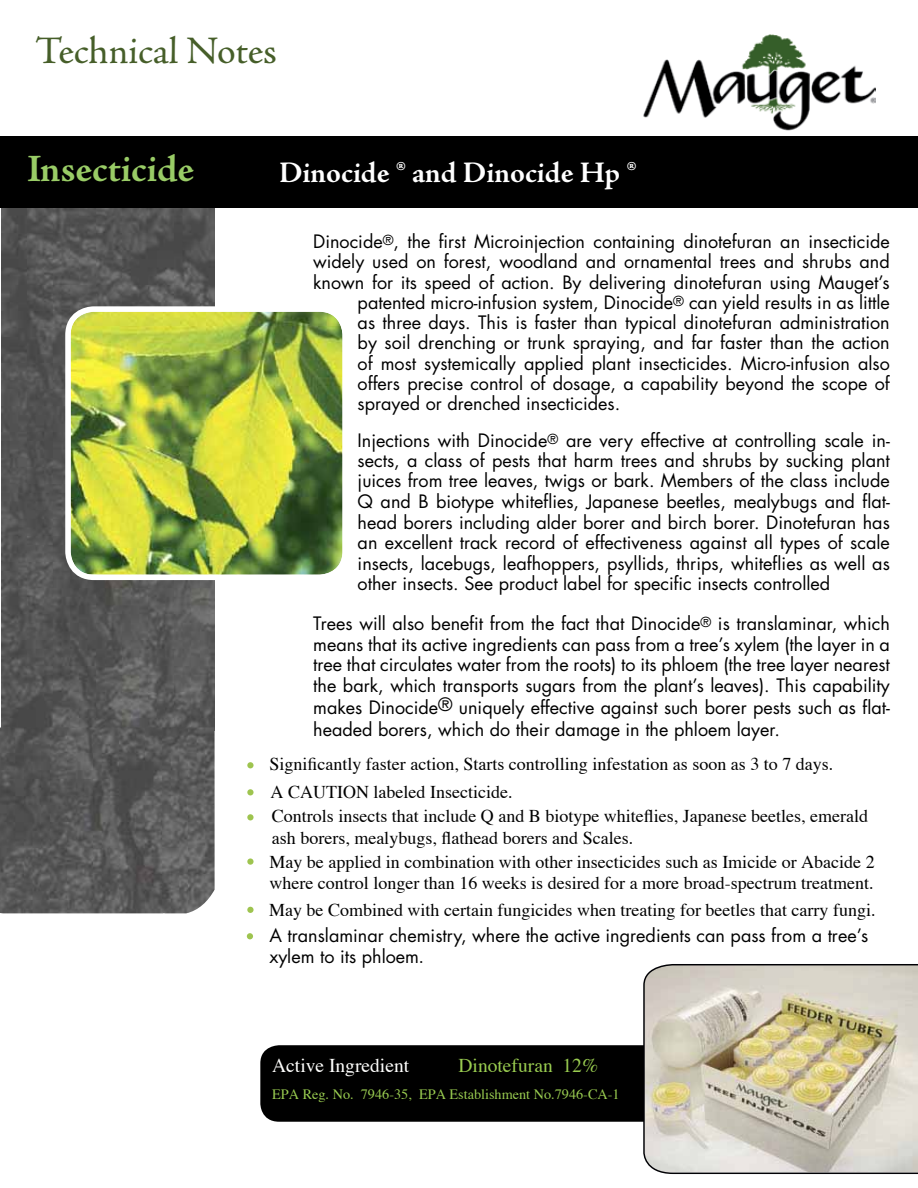
<style>
.page{position:relative;width:918px;height:1188px;background:#fff}
.page>*{position:absolute;margin:0;border:0;box-sizing:border-box;transform-origin:0 0}
.t1{font:39px "Adobe Jenson Pro";letter-spacing:-.005em;color:#465e29}
.t2{font:700 39px "Adobe Jenson Pro";color:#9c6}
.t3{font:700 30px "Adobe Jenson Pro";letter-spacing:-.005em;color:#fff}
.t4{font:19.5px "Times";color:#fffffe}
.t5{font:19.5px "Times";color:#99cc50}
.t6{font:18px/20.4px "Futura Std";color:#000;text-align:justify}
.t7{font:18px/21.6px "Times";color:#000}
.t8{font:14.25px "Times";color:#99cc50}
.s1{font-family:"Times"}
</style>
<div class="page">
<img style="left:1px;top:208px;width:214px;height:520px">
<img style="left:0;top:728px;width:215px;height:185px">
<img style="left:644px;top:35px;width:232px;height:96px">
<div style="left:0;top:137px;width:918px;height:71px;background:#000"></div>
<img style="left:71px;top:312px;width:271px;height:263px">
<div style="left:65px;top:306px;width:283px;height:274px;border:5px solid #fff;border-radius:26px"></div>
<div style="left:260px;top:1045px;width:416px;height:77px;background:#000;border-radius:18px"></div>
<img style="left:643px;top:964px;width:275px;height:210px">
<div style="left:247px;top:762px;width:7px;height:6px;background:#9ec44f;border-radius:50%"></div>
<div style="left:247px;top:789px;width:7px;height:6px;background:#9ec44f;border-radius:50%"></div>
<div style="left:247px;top:907px;width:7px;height:6px;background:#9ec44f;border-radius:50%"></div>
<svg style="left:247px;top:858px;width:7px;height:7px"></svg>
<div style="left:247px;top:814px;width:7px;height:6px;background:#9ec44f;border-radius:50%"></div>
<svg style="left:247px;top:933px;width:6px;height:6px"></svg>
<h1 class="t1" style="left:36px;top:28px;width:243px">Technical Notes</h1>
<h1 class="t2" style="left:27px;top:146px;width:169px">Insecticide</h1>
<h2 class="t3" style="left:279px;top:155px;width:359px">Dinocide ® and Dinocide Hp ®</h2>
<p class="t6" style="left:313px;top:231px;width:578px">Dinocide<sup>®</sup>, the first Microinjection containing dinotefuran an insecticide</p>
<p class="t6" style="left:313px;top:252px;width:578px">widely used on forest, woodland and ornamental trees and shrubs and</p>
<p class="t6" style="left:313px;top:272px;width:578px">known for its speed of action. By delivering dinotefuran using Mauget’s</p>
<p class="t6" style="left:358px;top:292px;width:534px">patented micro-infusion system, Dinocide<sup>®</sup> can yield results in as little</p>
<p class="t6" style="left:358px;top:312px;width:534px">as three days. This is faster than typical dinotefuran administration</p>
<p class="t6" style="left:358px;top:333px;width:534px">by soil drenching or trunk spraying, and far faster than the action</p>
<p class="t6" style="left:358px;top:353px;width:534px">of most systemically applied plant insecticides. Micro-infusion also</p>
<p class="t6" style="left:358px;top:373px;width:534px">offers precise control of dosage, a capability beyond the scope of</p>
<p class="t6" style="left:358px;top:393px;width:264px">sprayed or drenched insecticides.</p>
<p class="t6" style="left:358px;top:430px;width:534px">Injections with Dinocide<sup>®</sup> are very effective at controlling scale in&shy;sects, a class of pests that harm trees and shrubs by sucking plant juices from tree leaves, twigs or bark. Members of the class include Q and B biotype whiteflies, Japanese beetles, mealybugs and flat&shy;head borers including alder borer and birch borer. Dinotefuran has an excellent track record of effectiveness against all types of scale insects, lacebugs, leafhoppers, psyllids, thrips, whiteflies as well as other insects. See product label for specific insects controlled</p>
<p class="t6" style="left:313px;top:613px;width:578px;line-height:21px">Trees will also benefit from the fact that Dinocide<sup>®</sup> is translaminar, which means that its active ingredients can pass from a tree’s xylem (the layer in a tree that circulates water from the roots) to its phloem (the tree layer nearest the bark, which transports sugars from the plant’s leaves). This capability makes Dinocide® uniquely effective against such borer pests such as flat&shy;headed borers, which do their damage in the phloem layer.</p>
<p class="t7" style="left:269px;top:750px;width:565px;line-height:27.8px">Significantly faster action, Starts controlling infestation as soon as 3 to 7 days.<br>A CAUTION labeled Insecticide.</p>
<p class="t7" style="left:272px;top:805px;width:598px">Controls insects that include Q and B biotype whiteflies, Japanese beetles, emerald ash borers, mealybugs, flathead borers and Scales.</p>
<p class="t7" style="left:269px;top:851px;width:607px">May be applied in combination with other insecticides such as Imicide or Abacide 2 where control longer than 16 weeks is desired for a more broad-spectrum treatment.</p>
<p class="t7" style="left:269px;top:899px;width:608px">May be Combined with certain fungicides when treating for beetles that carry fungi.</p>
<p class="t6" style="left:269px;top:924px;width:600px;line-height:21.6px">A translaminar chemistry, where the active ingredients can pass from a tree’s xylem to its phloem<span class="s1">.</span></p>
<p class="t4" style="left:272px;top:1054px;width:139px">Active Ingredient</p>
<p class="t5" style="left:459px;top:1054px;width:141px">Dinotefuran 12%</p>
<p class="t8" style="left:272px;top:1086px;width:349px">EPA Reg. No. 7946-35, EPA Establishment No.7946-CA-1</p>
</div>
